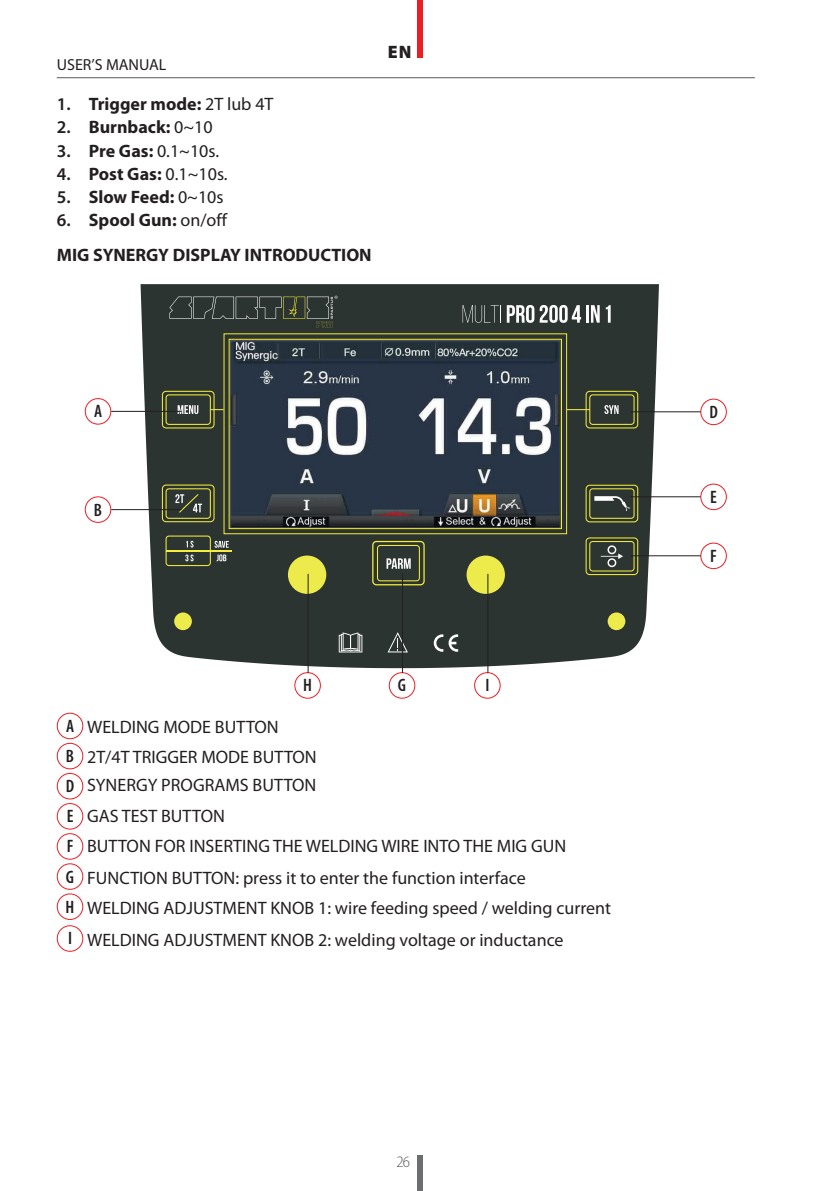
<style>
.page{position:relative;width:840px;height:1191px;background:#fff}
.page>*{position:absolute;margin:0;border:0;box-sizing:border-box;transform-origin:0 0}
.t1{font:18px/30.2px "Myriad Pro";color:#231f20}
.t2{font:700 18px/34.6px "Myriad Pro";color:#231f20}
.t3{font:600 condensed 18px "Myriad Pro";color:#231f20}
.t4{font:900 18px "Myriad Pro";color:#231f20}
.t5{font:16px "Myriad Pro";color:#231f20}
.t6{font:300 semi-condensed 16px "Myriad Pro";color:#57585a}
.s1{font-weight:600}
.s2{font-weight:400}
.s3{font-weight:700}
.s4{font-weight:600;font-stretch:condensed}
</style>
<div class="page">
<hr style="left:57px;top:77px;width:697px;height:1px;background:#57585a">
<div style="left:417px;top:0;width:5px;height:58px;background:#ee1d23"></div>
<div style="left:417px;top:1155px;width:5px;height:36px;background:#6c6d70"></div>
<svg style="left:140px;top:284px;width:518px;height:384px;fill:#2c3432"></svg>
<div style="left:223px;top:333px;width:343px;height:201px;border:1px solid #f4ed35"></div>
<div style="left:607px;top:612px;width:18px;height:18px;background:#edea4b;border-radius:50%"></div>
<div style="left:174px;top:612px;width:18px;height:18px;background:#edea4b;border-radius:50%"></div>
<div style="left:589px;top:541px;width:45px;height:30px;background:#2d3533;border:1px solid #f4ed3a;border-radius:3px"></div>
<svg style="left:600px;top:545px;width:22px;height:22px"></svg>
<div style="left:589px;top:488px;width:45px;height:31px;background:#2d3533;border:1px solid #f4ed3a;border-radius:3px"></div>
<svg style="left:594px;top:496px;width:35px;height:15px"></svg>
<div style="left:165px;top:535px;width:46px;height:31px;background:#2d3533;border:1px solid #f4ed3a;border-radius:3px"></div>
<div style="left:165px;top:488px;width:46px;height:31px;background:#2d3533;border:1px solid #f4ed3a;border-radius:3px"></div>
<div style="left:377px;top:545px;width:42px;height:36px;background:#2d3533;border:1px solid #f4ed3a;border-radius:3px"></div>
<div style="left:372px;top:541px;width:52px;height:44px;border:1px solid #f4ed3a;border-radius:4px"></div>
<div style="left:288px;top:555px;width:38px;height:39px;background:#edea4b;border-radius:50%"></div>
<div style="left:466px;top:555px;width:38px;height:39px;background:#edea4b;border-radius:50%"></div>
<div style="left:165px;top:394px;width:46px;height:31px;background:#2d3533;border:1px solid #f4ed3a;border-radius:3px"></div>
<div style="left:162px;top:391px;width:52px;height:37px;border:1px solid #f4ed3a;border-radius:4px"></div>
<div style="left:585px;top:391px;width:53px;height:37px;border:1px solid #f4ed3a;border-radius:4px"></div>
<div style="left:585px;top:485px;width:53px;height:37px;border:1px solid #f4ed3a;border-radius:4px"></div>
<div style="left:585px;top:537px;width:53px;height:38px;border:1px solid #f4ed3a;border-radius:4px"></div>
<div style="left:162px;top:484px;width:52px;height:38px;border:1px solid #f4ed3a;border-radius:4px"></div>
<div style="left:229px;top:339px;width:332px;height:190px;border:1px solid #f4ed35"></div>
<div style="left:589px;top:394px;width:45px;height:31px;background:#2d3533;border:1px solid #f4ed3a;border-radius:3px"></div>
<svg style="left:433px;top:634px;width:25px;height:18px"></svg>
<svg style="left:338px;top:632px;width:24px;height:20px"></svg>
<svg style="left:387px;top:632px;width:20px;height:20px"></svg>
<hr style="left:166px;top:550px;width:65px;height:1px;background:#f4ed3d">
<svg style="left:214px;top:541px;width:15px;height:7px"></svg>
<svg style="left:176px;top:541px;width:17px;height:20px"></svg>
<svg style="left:216px;top:554px;width:10px;height:7px"></svg>
<svg style="left:177px;top:405px;width:21px;height:9px"></svg>
<svg style="left:586px;top:305px;width:13px;height:18px"></svg>
<svg style="left:605px;top:305px;width:5px;height:18px"></svg>
<svg style="left:462px;top:305px;width:118px;height:18px"></svg>
<svg style="left:386px;top:558px;width:24px;height:11px"></svg>
<svg style="left:604px;top:405px;width:14px;height:9px"></svg>
<svg style="left:175px;top:494px;width:28px;height:19px"></svg>
<svg style="left:169px;top:296px;width:168px;height:32px"></svg>
<svg style="left:566px;top:409px;width:23px;height:1px"></svg>
<img style="left:230px;top:341px;width:330px;height:186px">
<div style="left:700px;top:398px;width:26px;height:27px;border:1px solid #ee1d23;border-radius:50%"></div>
<div style="left:700px;top:483px;width:26px;height:27px;border:1px solid #ee1d23;border-radius:50%"></div>
<div style="left:700px;top:542px;width:26px;height:27px;border:1px solid #ee1d23;border-radius:50%"></div>
<div style="left:388px;top:672px;width:27px;height:26px;border:1px solid #ee1d23;border-radius:50%"></div>
<div style="left:294px;top:672px;width:27px;height:26px;border:1px solid #ee1d23;border-radius:50%"></div>
<div style="left:474px;top:672px;width:26px;height:26px;border:1px solid #ee1d23;border-radius:50%"></div>
<div style="left:85px;top:398px;width:26px;height:26px;border:1px solid #ee1d23;border-radius:50%"></div>
<div style="left:85px;top:496px;width:26px;height:27px;border:1px solid #ee1d23;border-radius:50%"></div>
<hr style="left:111px;top:411px;width:70px;height:1px;background:#231f20">
<hr style="left:111px;top:509px;width:70px;height:1px;background:#231f20">
<hr style="left:630px;top:411px;width:70px;height:1px;background:#231f20">
<hr style="left:630px;top:496px;width:70px;height:1px;background:#231f20">
<hr style="left:630px;top:555px;width:70px;height:1px;background:#231f20">
<hr style="left:402px;top:574px;width:1px;height:99px;background:#231f20">
<hr style="left:307px;top:574px;width:1px;height:99px;background:#231f20">
<hr style="left:487px;top:574px;width:1px;height:99px;background:#231f20">
<div style="left:57px;top:712px;width:26px;height:27px;border:1px solid #ee1d23;border-radius:50%"></div>
<div style="left:57px;top:743px;width:26px;height:26px;border:1px solid #ee1d23;border-radius:50%"></div>
<div style="left:57px;top:773px;width:26px;height:26px;border:1px solid #ee1d23;border-radius:50%"></div>
<div style="left:57px;top:803px;width:26px;height:26px;border:1px solid #ee1d23;border-radius:50%"></div>
<div style="left:57px;top:833px;width:26px;height:26px;border:1px solid #ee1d23;border-radius:50%"></div>
<div style="left:57px;top:863px;width:26px;height:27px;border:1px solid #ee1d23;border-radius:50%"></div>
<div style="left:57px;top:893px;width:26px;height:27px;border:1px solid #ee1d23;border-radius:50%"></div>
<div style="left:57px;top:925px;width:26px;height:26px;border:1px solid #ee1d23;border-radius:50%"></div>
<p class="t5" style="left:57px;top:55px;width:111px">USER’S MANUAL</p>
<p class="t2" style="left:57px;top:86px;width:218px"><span class="s1">1.</span> Trigger mode: <span class="s2">2T lub 4T</span></p>
<p class="t2" style="left:57px;top:109px;width:157px"><span class="s1">2.</span> Burnback: <span class="s2">0~10</span></p>
<p class="t1" style="left:57px;top:135px;width:164px"><span class="s1">3.</span> <span class="s3">Pre Gas:</span> 0.1~10s.</p>
<p class="t2" style="left:57px;top:156px;width:172px"><span class="s1">4.</span> Post Gas: <span class="s2">0.1~10s.</span></p>
<p class="t2" style="left:57px;top:179px;width:168px"><span class="s1">5.</span> Slow Feed: <span class="s2">0~10s</span></p>
<p class="t2" style="left:57px;top:202px;width:316px"><span class="s1">6.</span> Spool Gun: <span class="s2">on/off<br></span>MIG SYNERGY DISPLAY INTRODUCTION</p>
<p class="t4" style="left:387px;top:40px;width:25px">EN</p>
<p class="t3" style="left:94px;top:401px;width:10px">A</p>
<p class="t3" style="left:94px;top:500px;width:10px">B</p>
<p class="t3" style="left:303px;top:675px;width:10px">H</p>
<p class="t3" style="left:398px;top:675px;width:10px">G</p>
<p class="t3" style="left:485px;top:675px;width:6px">I</p>
<p class="t1" style="left:66px;top:712px;width:252px"><span class="s4">A</span> WELDING MODE BUTTON<br><span class="s4">B</span> 2T/4T TRIGGER MODE BUTTON</p>
<p class="t1" style="left:66px;top:770px;width:501px"><span class="s4">D</span> SYNERGY PROGRAMS BUTTON<br><span class="s4">E</span> GAS TEST BUTTON<br><span class="s4">F</span> BUTTON FOR INSERTING THE WELDING WIRE INTO THE MIG GUN</p>
<p class="t1" style="left:66px;top:862px;width:546px"><span class="s4">G</span> FUNCTION BUTTON: press it to enter the function interface<br><span class="s4">H</span> WELDING ADJUSTMENT KNOB 1: wire feeding speed / welding current</p>
<p class="t1" style="left:68px;top:924px;width:497px"><span class="s4">I</span> WELDING ADJUSTMENT KNOB 2: welding voltage or inductance</p>
<p class="t6" style="left:396px;top:1153px;width:15px">26</p>
<p class="t3" style="left:709px;top:402px;width:10px">D</p>
<p class="t3" style="left:709px;top:487px;width:8px">E</p>
<p class="t3" style="left:709px;top:546px;width:8px">F</p>
</div>
